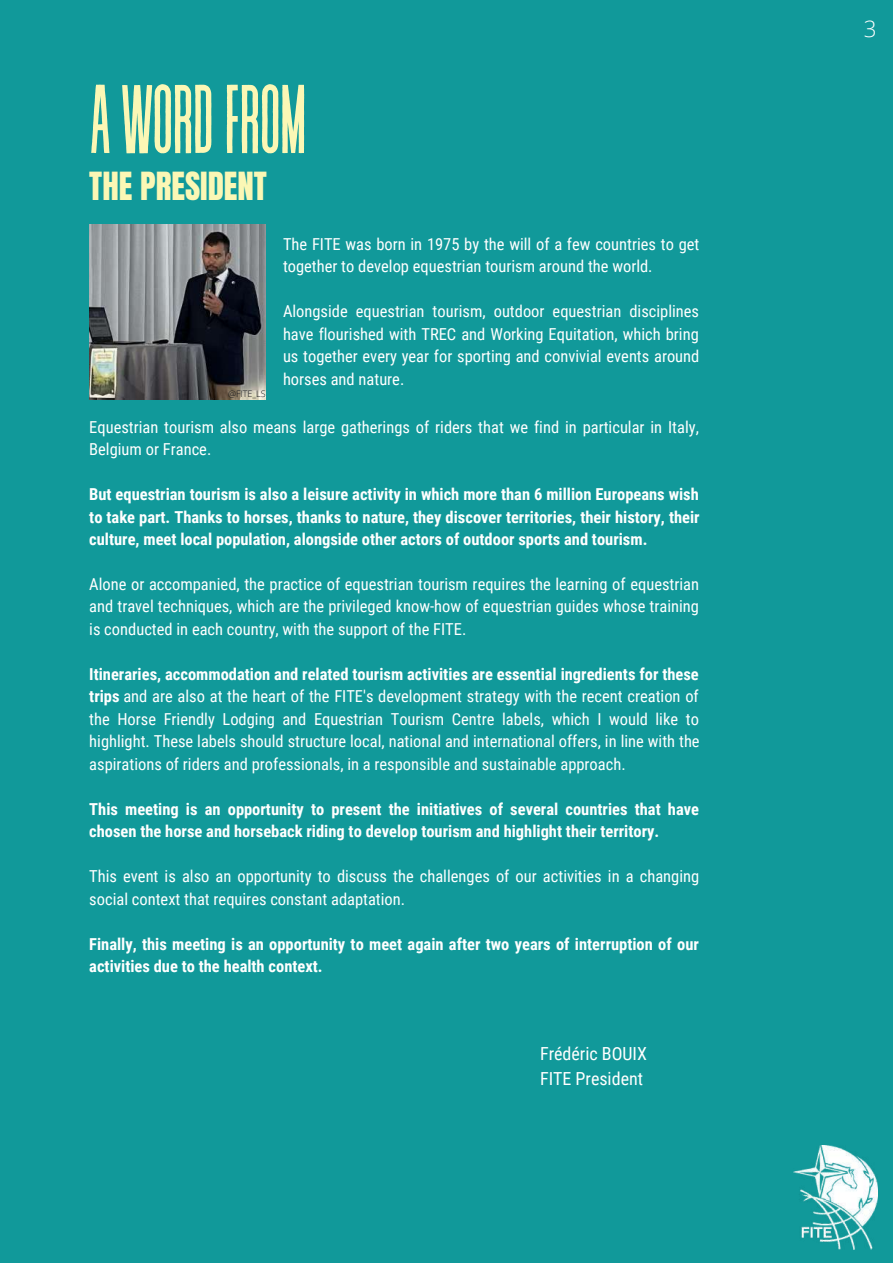
<style>
.page{position:relative;width:893px;height:1264px;background:#fff}
.page>*{position:absolute;margin:0;border:0;box-sizing:border-box;transform-origin:0 0}
.t1{font:97.35px "Revive 80 Tall";letter-spacing:-.03em;color:#fbf7b5}
.t2{font:33px "Anton";color:#fbf7b5}
.t3{font:300 22.5px "Open Sans";color:#fff}
.t4{font:18px/24.8px "Roboto Condensed";color:#fff}
.t5{font:16.5px/22.5px "Roboto Condensed";color:#fff}
.t6{font:700 16.5px/22.5px "Roboto Condensed";color:#fff}
.t7{font:300 9px "Open Sans";color:#121319}
.s1{font-weight:700}
</style>
<div class="page">
<div style="left:0;top:0;width:892px;height:1262px;background:#11999a"></div>
<img style="left:793px;top:1145px;width:84px;height:104px">
<img style="left:89px;top:224px;width:177px;height:176px">
<h1 class="t1" style="left:89px;top:69px;width:220px">AWORDFROM</h1>
<h2 class="t2" style="left:89px;top:162px;width:179px">THE PRESIDENT</h2>
<p class="t7" style="left:228px;top:387px;width:39px">@FITE_LS</p>
<p class="t5" style="left:283px;top:233px;width:418px">The FITE was born in 1975 by the will of a few countries to get together to develop equestrian tourism around the world.</p>
<p class="t5" style="left:283px;top:300px;width:418px;text-align:justify">Alongside equestrian tourism, outdoor equestrian disciplines have flourished with TREC and Working Equitation, which bring us together every year for sporting and convivial events around horses and nature.</p>
<p class="t5" style="left:89px;top:415px;width:611px">Equestrian tourism also means large gatherings of riders that we find in particular in Italy,<br>Belgium or France.</p>
<p class="t6" style="left:89px;top:483px;width:612px;text-align:justify">But equestrian tourism is also a leisure activity in which more than 6 million Europeans wish to take part. Thanks to horses, thanks to nature, they discover territories, their history, their culture, meet local population, alongside other actors of outdoor sports and tourism.</p>
<p class="t5" style="left:89px;top:573px;width:611px;text-align:justify">Alone or accompanied, the practice of equestrian tourism requires the learning of equestrian and travel techniques, which are the privileged know-how of equestrian guides whose training is conducted in each country, with the support of the FITE.</p>
<p class="t5" style="left:89px;top:663px;width:612px;text-align:justify"><span class="s1">Itineraries, accommodation and related tourism activities are essential ingredients for these trips</span> and are also at the heart of the FITE's development strategy with the recent creation of the Horse Friendly Lodging and Equestrian Tourism Centre labels, which I would like to highlight. These labels should structure local, national and international offers, in line with the aspirations of riders and professionals, in a responsible and sustainable approach.</p>
<p class="t6" style="left:89px;top:798px;width:611px">This meeting is an opportunity to present the initiatives of several countries that have chosen the horse and horseback riding to develop tourism and highlight their territory.</p>
<p class="t5" style="left:89px;top:865px;width:611px">This event is also an opportunity to discuss the challenges of our activities in a changing social context that requires constant adaptation.</p>
<p class="t6" style="left:89px;top:933px;width:611px">Finally, this meeting is an opportunity to meet again after two years of interruption of our activities due to the health context.</p>
<p class="t4" style="left:540px;top:1041px;width:108px">Frédéric BOUIX<br>FITE President</p>
<h3 class="t3" style="left:863px;top:13px;width:14px">3</h3>
</div>
